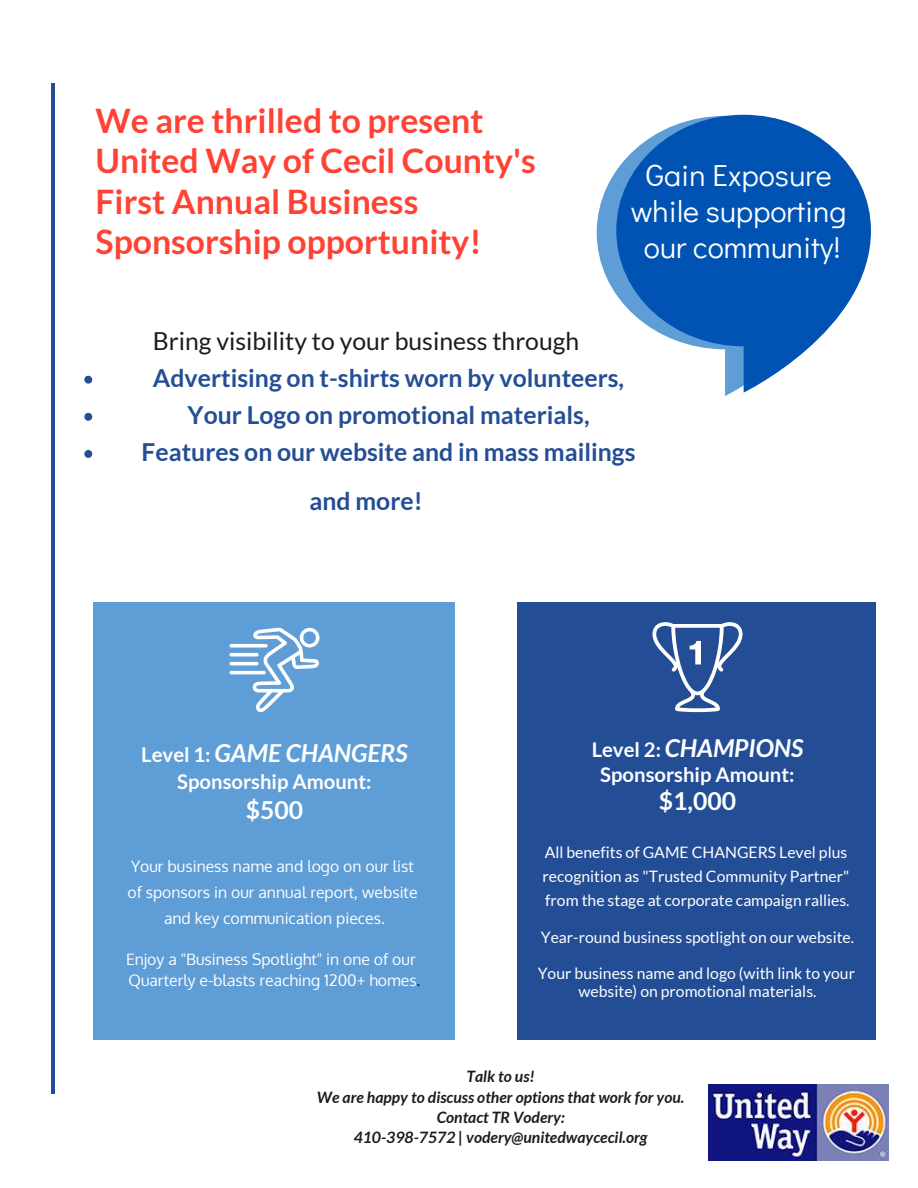
<style>
.page{position:relative;width:918px;height:1188px;background:#fff}
.page>*{position:absolute;margin:0;border:0;box-sizing:border-box;transform-origin:0 0}
.t1{font:700 33.75px/40.5px "Lato";color:#ff4233}
.t2{font:30.3px/36px "Didact Gothic";color:#fff;text-align:center}
.t3{font:700 24.75px/37.2px "Lato";color:#234d95;text-align:center}
.t4{font:24.75px "Lato";color:#1c1c1c}
.t5{font:italic 700 24.75px "Lato";color:#fff}
.t6{font:700 24.75px "Lato";color:#fff}
.t7{font:700 20.25px "Lato";color:#fff}
.t8{font:15.75px/23.7px "Lato";color:#fff}
.t9{font:15.75px/25.8px "Oxygen";color:#fff;text-align:center}
.t10{font:italic 700 15.75px/20.2px "Lato";color:#1c1c1c;text-align:center}
.s1{font-style:normal;font-size:20.25px}
.s2{color:#1c1c1c}
</style>
<div class="page">
<div style="left:518px;top:602px;width:358px;height:437px;background:#234d95"></div>
<div style="left:93px;top:602px;width:362px;height:437px;background:#5f9dd6"></div>
<svg style="left:84px;top:376px;width:8px;height:8px"></svg>
<svg style="left:84px;top:413px;width:8px;height:8px"></svg>
<svg style="left:84px;top:450px;width:8px;height:8px"></svg>
<hr style="left:52px;top:83px;width:3px;height:1010px;background:#234d95">
<svg style="left:230px;top:628px;width:89px;height:84px"></svg>
<svg style="left:652px;top:622px;width:90px;height:90px"></svg>
<img style="left:709px;top:1084px;width:180px;height:77px">
<svg style="left:597px;top:171px;width:134px;height:225px"></svg>
<svg style="left:616px;top:115px;width:255px;height:278px;fill:#0053b3"></svg>
<h1 class="t1" style="left:96px;top:100px;width:442px">We are thrilled to present<br>United Way of Cecil County's<br>First Annual Business<br>Sponsorship opportunity!</h1>
<h2 class="t2" style="left:631px;top:155px;width:217px">Gain Exposure while supporting our community!</h2>
<h3 class="t4" style="left:153px;top:327px;width:428px">Bring visibility to your business through</h3>
<h3 class="t3" style="left:142px;top:359px;width:495px">Advertising on t-shirts worn by volunteers,<br>Your Logo on promotional materials,<br>Features on our website and in mass mailings</h3>
<h3 class="t3" style="left:310px;top:482px;width:115px">and more!</h3>
<h3 class="t5" style="left:141px;top:738px;width:268px"><span class="s1">Level 1:</span> GAME CHANGERS</h3>
<p class="t7" style="left:177px;top:770px;width:196px">Sponsorship Amount:</p>
<h3 class="t6" style="left:246px;top:796px;width:59px">$500</h3>
<p class="t9" style="left:127px;top:853px;width:292px">Your business name and logo on our list of sponsors in our annual report, website and key communication pieces.</p>
<p class="t9" style="left:126px;top:950px;width:296px;line-height:20.2px;text-align:left">Enjoy a "Business Spotlight" in one of our<br>Quarterly e-blasts reaching 1200+ homes<span class="s2">.</span></p>
<h3 class="t5" style="left:592px;top:734px;width:213px"><span class="s1">Level 2:</span> CHAMPIONS</h3>
<p class="t7" style="left:600px;top:763px;width:196px">Sponsorship Amount:</p>
<h3 class="t6" style="left:659px;top:787px;width:79px">$1,000</h3>
<p class="t8" style="left:543px;top:841px;width:309px">All benefits of GAME CHANGERS Level plus recognition as "Trusted Community Partner" from the stage at corporate campaign rallies.</p>
<p class="t8" style="left:541px;top:925px;width:315px">Year-round business spotlight on our website.</p>
<p class="t8" style="left:538px;top:964px;width:319px;line-height:18px;text-align:center">Your business name and logo (with link to your website) on promotional materials.</p>
<p class="t10" style="left:317px;top:1067px;width:369px">Talk to us!<br>We are happy to discuss other options that work for you.<br>Contact TR Vodery:<br>410-398-7572 | vodery@unitedwaycecil.org</p>
</div>
